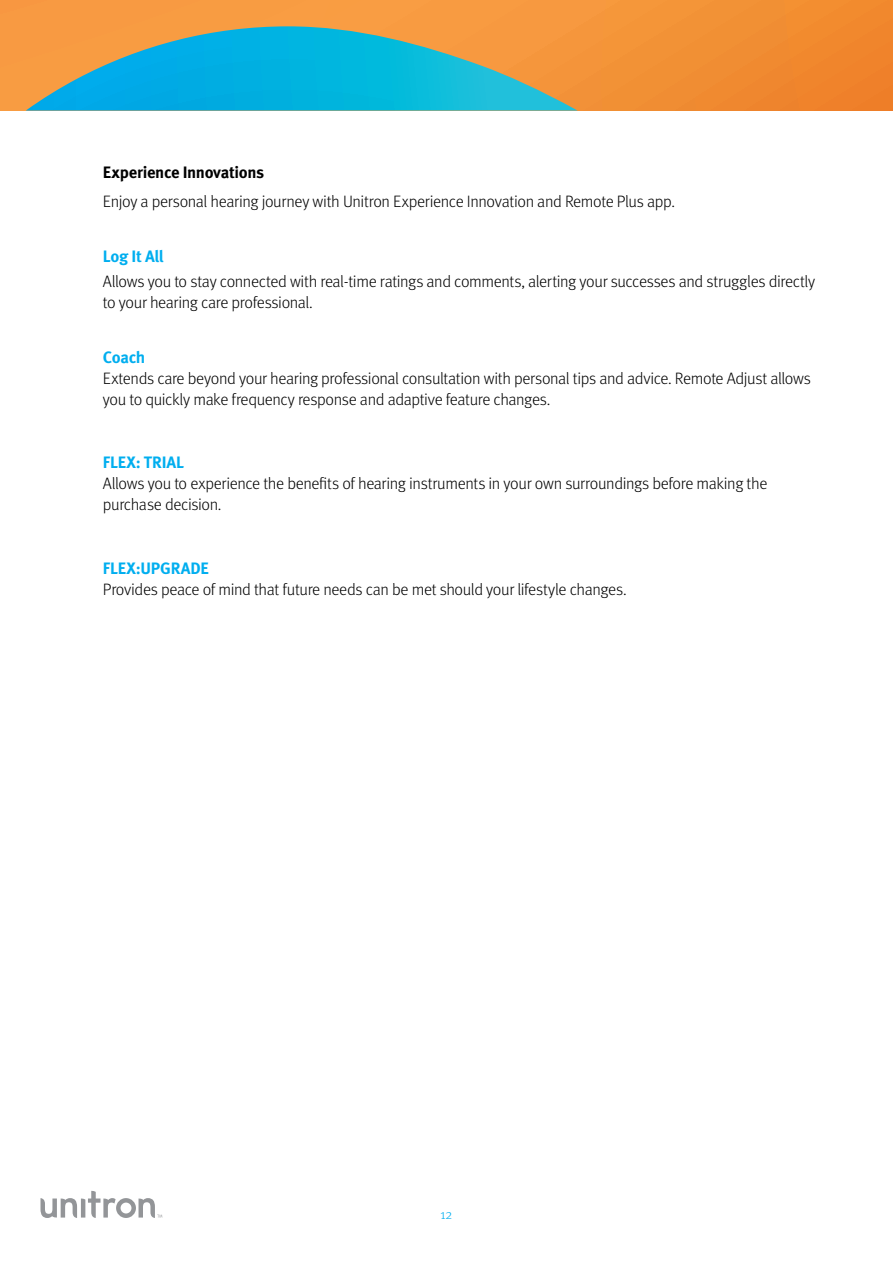
<style>
.page{position:relative;width:893px;height:1263px;background:#fff}
.page>*{position:absolute;margin:0;border:0;box-sizing:border-box;transform-origin:0 0}
.t1{font:300 16.5px/21px "Meta OT";letter-spacing:-.025em;color:#000}
.t2{font:700 16.5px "Meta OT";letter-spacing:-.015em;color:#00aeef}
.t3{font:700 16.5px "Meta OT";letter-spacing:-.02em;color:#000}
.t4{font:300 13.5px "Meta OT";color:#00aeef}
</style>
<div class="page">
<svg style="left:41px;top:1191px;width:121px;height:27px"></svg>
<div style="left:0;top:0;width:893px;height:111px;background:linear-gradient(to right,#fba148,#f18b30)"></div>
<svg style="left:26px;top:26px;width:552px;height:85px;background:#57aaa9"></svg>
<p class="t3" style="left:103px;top:162px;width:163px">Experience Innovations</p>
<p class="t1" style="left:103px;top:191px;width:574px">Enjoy a personal hearing journey with Unitron Experience Innovation and Remote Plus app.</p>
<p class="t2" style="left:103px;top:246px;width:62px">Log It All</p>
<p class="t1" style="left:103px;top:271px;width:714px">Allows you to stay connected with real-time ratings and comments, alerting your successes and struggles directly to your hearing care professional.</p>
<p class="t2" style="left:103px;top:347px;width:44px">Coach</p>
<p class="t1" style="left:103px;top:368px;width:709px">Extends care beyond your hearing professional consultation with personal tips and advice. Remote Adjust allows you to quickly make frequency response and adaptive feature changes.</p>
<p class="t2" style="left:103px;top:452px;width:83px">FLEX: TRIAL</p>
<p class="t1" style="left:103px;top:473px;width:666px">Allows you to experience the benefits of hearing instruments in your own surroundings before making the purchase decision.</p>
<p class="t2" style="left:103px;top:557px;width:108px">FLEX:UPGRADE</p>
<p class="t1" style="left:103px;top:579px;width:525px">Provides peace of mind that future needs can be met should your lifestyle changes.</p>
<p class="t4" style="left:440px;top:1206px;width:13px">12</p>
</div>
